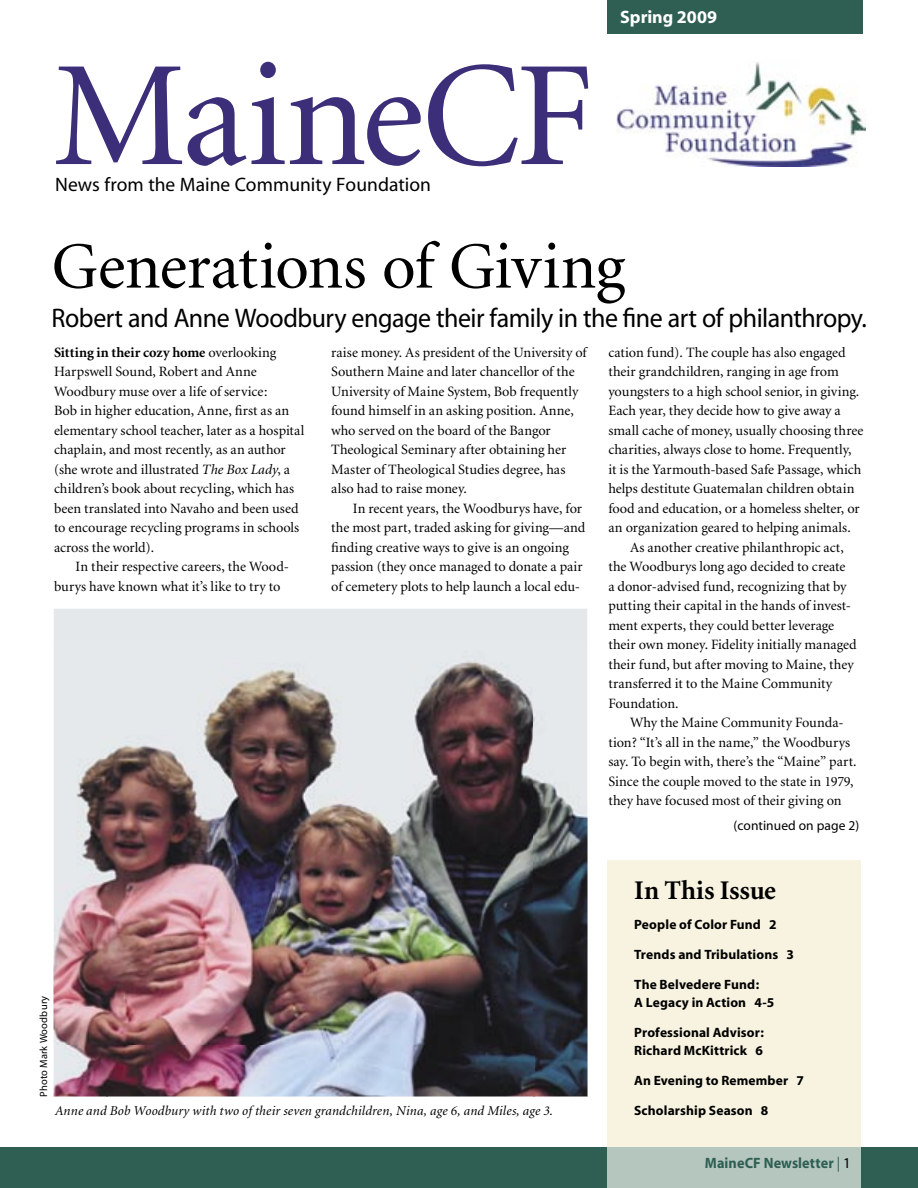
<style>
.page{position:relative;width:918px;height:1188px;background:#fff}
.page>*{position:absolute;margin:0;border:0;box-sizing:border-box;transform-origin:0 0}
.t1{font:150px "Minion";letter-spacing:-.025em;color:#3c2e79}
.t2{font:66px "Minion";letter-spacing:-.01em;color:#000}
.t3{font:27px "Myriad";letter-spacing:-.02em;color:#000;scale:.96 1}
.t4{font:700 27px "Minion";color:#000}
.t5{font:19.5px "Myriad";color:#000}
.t6{font:700 18px "Myriad";color:#fff}
.t7{font:700 15px "Myriad";letter-spacing:.005em;color:#2f5f53;scale:.95 1}
.t8{font:14.25px/19.5px "Minion";color:#000}
.t9{font:700 13.5px/18px "Myriad";letter-spacing:.01em;color:#000}
.t10{font:italic 13.5px "Minion";letter-spacing:.01em;color:#000}
.t11{font:13.5px "Myriad";letter-spacing:.005em;color:#000}
.t12{font:10.5px "Myriad";letter-spacing:.015em;color:#000}
.s1{font-weight:700}
.s2{font-style:italic}
.s3{font-weight:400}
.s4{font-weight:400;color:#000}
</style>
<div class="page">
<div style="left:0;top:1147px;width:918px;height:41px;background:#2f5f53"></div>
<div style="left:608px;top:861px;width:253px;height:286px;background:#f7f3e0"></div>
<div style="left:54px;top:609px;width:533px;height:487px;background:#e5e8eb"></div>
<img style="left:54px;top:662px;width:534px;height:435px">
<img style="left:106px;top:1045px;width:429px;height:52px">
<img style="left:534px;top:662px;width:53px;height:434px">
<img style="left:617px;top:62px;width:248px;height:104px">
<div style="left:608px;top:1147px;width:253px;height:41px;background:#b5c6bf"></div>
<div style="left:608px;top:0;width:255px;height:33px;background:#2f5f53"></div>
<h1 class="t1" style="left:53px;top:42px;width:542px">MaineCF</h1>
<h3 class="t5" style="left:55px;top:175px;width:377px">News from the Maine Community Foundation</h3>
<p class="t6" style="left:620px;top:8px;width:98px">Spring 2009</p>
<h2 class="t2" style="left:52px;top:234px;width:575px">Generations of Giving</h2>
<h3 class="t3" style="left:52px;top:304px;width:851px">Robert and Anne Woodbury engage their family in the fine art of philanthropy.</h3>
<p class="t8" style="left:54px;top:343px;width:252px"><span class="s1">Sitting in their cozy home</span> overlooking Harpswell Sound, Robert and Anne Woodbury muse over a life of service:<br>Bob in higher education, Anne, first as an elementary school teacher, later as a hospital chaplain, and most recently, as an author (she wrote and illustrated <span class="s2">The Box Lady</span>, a children’s book about recycling, which has been translated into Navaho and been used to encourage recycling programs in schools across the world).</p>
<p class="t8" style="left:54px;top:558px;width:236px;text-indent:22px">In their respective careers, the Wood&shy;burys have known what it’s like to try to</p>
<p class="t8" style="left:331px;top:343px;width:257px">raise money. As president of the University of Southern Maine and later chancellor of the University of Maine System, Bob frequently found himself in an asking position. Anne, who served on the board of the Bangor Theological Seminary after obtaining her Master of Theological Studies degree, has also had to raise money.</p>
<p class="t8" style="left:331px;top:499px;width:256px;text-indent:22px">In recent years, the Woodburys have, for the most part, traded asking for giving—and finding creative ways to give is an ongoing passion (they once managed to donate a pair of cemetery plots to help launch a local edu-</p>
<p class="t12" style="left:39px;top:1097px;width:103px;rotate:-90deg">Photo Mark Woodbury</p>
<p class="t10" style="left:55px;top:1104px;width:500px">Anne and Bob Woodbury with two of their seven grandchildren, Nina, age 6, and Miles, age 3.</p>
<p class="t8" style="left:608px;top:343px;width:239px">cation fund). The couple has also engaged</p>
<p class="t8" style="left:608px;top:363px;width:232px">their grandchildren, ranging in age from</p>
<p class="t8" style="left:608px;top:382px;width:252px">youngsters to a high school senior, in giving.</p>
<p class="t8" style="left:608px;top:402px;width:234px">Each year, they decide how to give away a</p>
<p class="t8" style="left:608px;top:421px;width:257px">small cache of money, usually choosing three</p>
<p class="t8" style="left:608px;top:441px;width:245px">charities, always close to home. Frequently,</p>
<p class="t8" style="left:608px;top:460px;width:254px">it is the Yarmouth-based Safe Passage, which</p>
<p class="t8" style="left:608px;top:480px;width:248px">helps destitute Guatemalan children obtain</p>
<p class="t8" style="left:608px;top:499px;width:253px">food and education, or a homeless shelter, or</p>
<p class="t8" style="left:608px;top:519px;width:244px">an organization geared to helping animals.</p>
<p class="t8" style="left:630px;top:538px;width:215px">As another creative philanthropic act,</p>
<p class="t8" style="left:608px;top:558px;width:239px">the Woodburys long ago decided to create</p>
<p class="t8" style="left:608px;top:577px;width:240px">a donor-advised fund, recognizing that by</p>
<p class="t8" style="left:608px;top:597px;width:244px">putting their capital in the hands of invest-</p>
<p class="t8" style="left:608px;top:616px;width:227px">ment experts, they could better leverage</p>
<p class="t8" style="left:608px;top:636px;width:250px">their own money. Fidelity initially managed</p>
<p class="t8" style="left:608px;top:655px;width:247px">their fund, but after moving to Maine, they</p>
<p class="t8" style="left:608px;top:675px;width:225px">transferred it to the Maine Community</p>
<p class="t8" style="left:608px;top:694px;width:72px">Foundation.</p>
<p class="t8" style="left:630px;top:714px;width:215px">Why the Maine Community Founda-</p>
<p class="t8" style="left:608px;top:733px;width:243px">tion? “It’s all in the name,” the Woodburys</p>
<p class="t8" style="left:608px;top:753px;width:250px">say. To begin with, there’s the “Maine” part.</p>
<p class="t8" style="left:608px;top:772px;width:247px">Since the couple moved to the state in 1979,</p>
<p class="t8" style="left:608px;top:792px;width:235px">they have focused most of their giving on</p>
<p class="t11" style="left:734px;top:819px;width:127px">(continued on page 2)</p>
<h3 class="t4" style="left:634px;top:877px;width:143px">In This Issue</h3>
<p class="t9" style="left:634px;top:916px;width:144px">People of Color Fund 2</p>
<p class="t9" style="left:634px;top:946px;width:161px">Trends and Tribulations 3</p>
<p class="t9" style="left:634px;top:976px;width:142px">The Belvedere Fund:<br>A Legacy in Action 4-5</p>
<p class="t9" style="left:634px;top:1024px;width:131px">Professional Advisor:<br>Richard McKittrick 6</p>
<p class="t9" style="left:634px;top:1072px;width:171px">An Evening to Remember 7</p>
<p class="t9" style="left:634px;top:1102px;width:136px">Scholarship Season 8</p>
<p class="t7" style="left:705px;top:1155px;width:155px">MaineCF Newsletter <span class="s3">|</span> <span class="s4">1</span></p>
</div>
